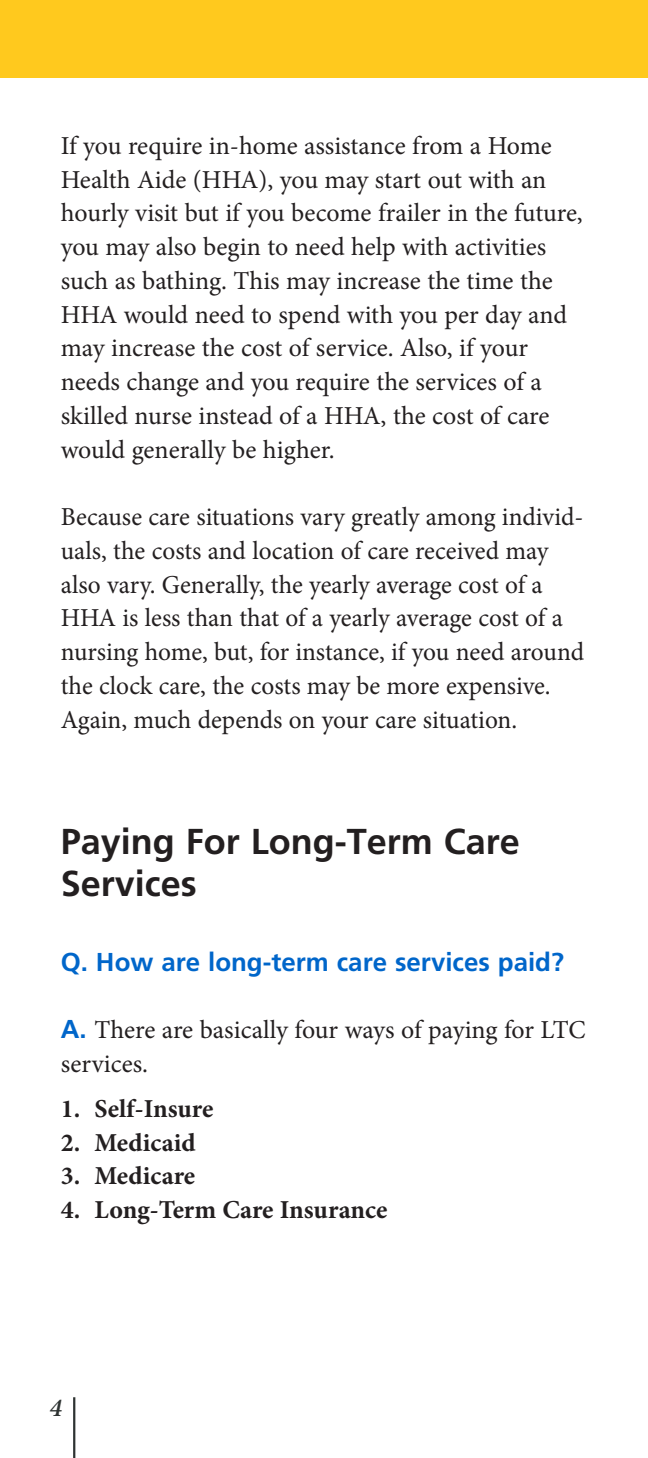
<style>
.page{position:relative;width:648px;height:1458px;background:#fff}
.page>*{position:absolute;margin:0;border:0;box-sizing:border-box;transform-origin:0 0}
.t1{font:700 36px/42.8px "Frutiger LT Std";color:#231f20}
.t2{font:25.88px/33.8px "Minion Pro";letter-spacing:-.005em;color:#231f20}
.t3{font:700 25.88px "Minion Pro";color:#231f20}
.t4{font:700 25.88px "Frutiger LT Std";color:#0066ca}
.t5{font:italic 600 25.88px "Minion Pro";color:#2e3332}
.s1{font-family:"Frutiger LT Std";font-weight:700;color:#0066ca}
</style>
<div class="page">
<hr style="left:73px;top:1397px;width:2px;height:61px;background:#2e3332">
<div style="left:0;top:0;width:648px;height:78px;background:#ffc91e"></div>
<p class="t2" style="left:61px;top:131px;width:524px">If you require in-home assistance from a Home Health Aide (HHA), you may start out with an hourly visit but if you become frailer in the future, you may also begin to need help with activities such as bathing. This may increase the time the HHA would need to spend with you per day and may increase the cost of service. Also, if your needs change and you require the services of a skilled nurse instead of a HHA, the cost of care would generally be higher.</p>
<p class="t2" style="left:61px;top:502px;width:525px">Because care situations vary greatly among individ&shy;uals, the costs and location of care received may also vary. Generally, the yearly average cost of a HHA is less than that of a yearly average cost of a nursing home, but, for instance, if you need around the clock care, the costs may be more expensive.<br>Again, much depends on your care situation.</p>
<h1 class="t1" style="left:61px;top:822px;width:461px">Paying For Long-Term Care<br>Services</h1>
<p class="t4" style="left:61px;top:951px;width:505px">Q. How are long-term care services paid?</p>
<p class="t2" style="left:61px;top:1015px;width:527px"><span class="s1">A.</span> There are basically four ways of paying for LTC services.</p>
<p class="t3" style="left:61px;top:1099px;width:154px">1. Self-Insure</p>
<p class="t3" style="left:61px;top:1133px;width:136px">2. Medicaid</p>
<p class="t3" style="left:61px;top:1166px;width:136px">3. Medicare</p>
<p class="t3" style="left:61px;top:1200px;width:328px">4. Long-Term Care Insurance</p>
<p class="t5" style="left:49px;top:1398px;width:14px">4</p>
</div>
